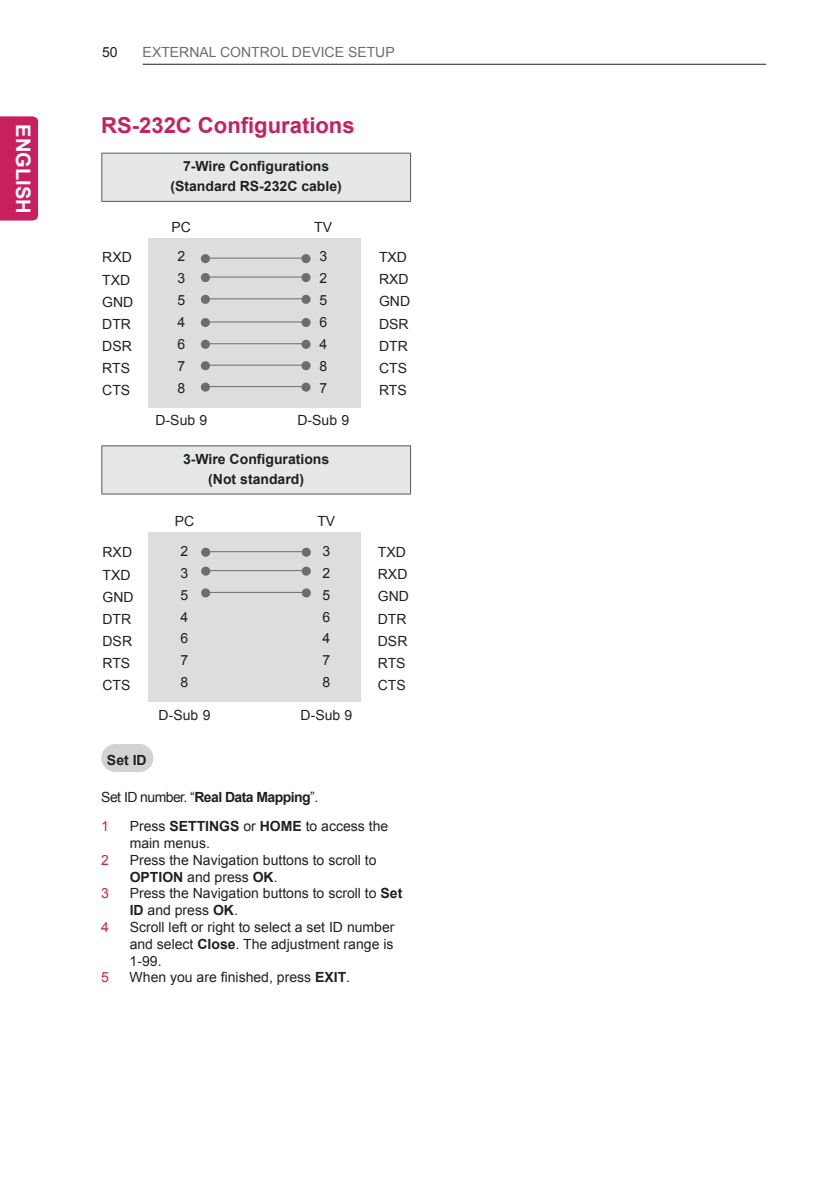
<style>
.page{position:relative;width:840px;height:1191px;background:#fff}
.page>*{position:absolute;margin:0;border:0;box-sizing:border-box;transform-origin:0 0}
.t1{font:700 22px "Arial";color:#c8205d}
.t2{font:700 20px "Arial";color:#fff}
.t3{font:14px/22px "Arial";color:#231f20}
.t4{font:700 14px/20px "Arial";color:#231f20;text-align:center}
.t5{font:14px/29px "Arial";letter-spacing:-.04em;color:#231f20}
.t6{font:14px "Arial";color:#6c6d70}
.t7{font:14px "Arial";color:#c8205d}
.t8{font:700 14px "Arial";color:#fff}
.s1{font-weight:700}
.s2{color:#c8205d}
</style>
<div class="page">
<div style="left:0;top:117px;width:38px;height:103px;background:#c8205d"></div>
<hr style="left:142px;top:64px;width:623px;height:1px;background:#231f20">
<div style="left:115px;top:744px;width:23px;height:28px;background:#d1d2d4"></div>
<svg style="left:138px;top:744px;width:1px;height:28px"></svg>
<div style="left:102px;top:153px;width:308px;height:48px;background:#e6e7e9"></div>
<hr style="left:101px;top:153px;width:310px;height:1px;background:#57585a">
<hr style="left:101px;top:154px;width:1px;height:47px;background:#57585a">
<hr style="left:410px;top:154px;width:1px;height:47px;background:#57585a">
<hr style="left:101px;top:201px;width:310px;height:1px;background:#57585a">
<div style="left:102px;top:446px;width:308px;height:48px;background:#e6e7e9"></div>
<hr style="left:101px;top:445px;width:310px;height:1px;background:#57585a">
<hr style="left:101px;top:446px;width:1px;height:47px;background:#57585a">
<hr style="left:410px;top:446px;width:1px;height:47px;background:#57585a">
<hr style="left:101px;top:493px;width:310px;height:1px;background:#57585a">
<div style="left:148px;top:239px;width:213px;height:169px;background:#dcdddf"></div>
<hr style="left:207px;top:258px;width:98px;height:1px;background:#6c6d70">
<div style="left:202px;top:255px;width:7px;height:7px;background:#6c6d70;border-radius:50%"></div>
<div style="left:201px;top:254px;width:9px;height:9px;border:2px solid #6c6d70;border-radius:50%"></div>
<div style="left:302px;top:255px;width:7px;height:7px;background:#6c6d70;border-radius:50%"></div>
<div style="left:301px;top:254px;width:9px;height:9px;border:2px solid #6c6d70;border-radius:50%"></div>
<hr style="left:207px;top:276px;width:98px;height:1px;background:#6c6d70">
<div style="left:202px;top:274px;width:7px;height:7px;background:#6c6d70;border-radius:50%"></div>
<div style="left:201px;top:273px;width:9px;height:9px;border:2px solid #6c6d70;border-radius:50%"></div>
<div style="left:302px;top:274px;width:7px;height:7px;background:#6c6d70;border-radius:50%"></div>
<div style="left:301px;top:273px;width:9px;height:9px;border:2px solid #6c6d70;border-radius:50%"></div>
<hr style="left:207px;top:298px;width:98px;height:1px;background:#6c6d70">
<div style="left:202px;top:296px;width:7px;height:7px;background:#6c6d70;border-radius:50%"></div>
<div style="left:201px;top:295px;width:9px;height:9px;border:2px solid #6c6d70;border-radius:50%"></div>
<div style="left:302px;top:296px;width:7px;height:7px;background:#6c6d70;border-radius:50%"></div>
<div style="left:301px;top:295px;width:9px;height:9px;border:2px solid #6c6d70;border-radius:50%"></div>
<hr style="left:207px;top:321px;width:98px;height:1px;background:#6c6d70">
<div style="left:202px;top:319px;width:7px;height:7px;background:#6c6d70;border-radius:50%"></div>
<div style="left:201px;top:318px;width:9px;height:9px;border:2px solid #6c6d70;border-radius:50%"></div>
<div style="left:302px;top:319px;width:7px;height:7px;background:#6c6d70;border-radius:50%"></div>
<div style="left:301px;top:318px;width:9px;height:9px;border:2px solid #6c6d70;border-radius:50%"></div>
<hr style="left:207px;top:343px;width:98px;height:1px;background:#6c6d70">
<div style="left:202px;top:341px;width:7px;height:7px;background:#6c6d70;border-radius:50%"></div>
<div style="left:201px;top:340px;width:9px;height:9px;border:2px solid #6c6d70;border-radius:50%"></div>
<div style="left:302px;top:341px;width:7px;height:7px;background:#6c6d70;border-radius:50%"></div>
<div style="left:301px;top:340px;width:9px;height:9px;border:2px solid #6c6d70;border-radius:50%"></div>
<hr style="left:207px;top:365px;width:98px;height:1px;background:#6c6d70">
<div style="left:202px;top:362px;width:7px;height:7px;background:#6c6d70;border-radius:50%"></div>
<div style="left:201px;top:361px;width:9px;height:9px;border:2px solid #6c6d70;border-radius:50%"></div>
<div style="left:302px;top:362px;width:7px;height:7px;background:#6c6d70;border-radius:50%"></div>
<div style="left:301px;top:361px;width:9px;height:9px;border:2px solid #6c6d70;border-radius:50%"></div>
<hr style="left:207px;top:386px;width:98px;height:1px;background:#6c6d70">
<div style="left:202px;top:383px;width:7px;height:8px;background:#6c6d70;border-radius:50%"></div>
<div style="left:201px;top:382px;width:9px;height:10px;border:2px solid #6c6d70;border-radius:50%"></div>
<div style="left:302px;top:383px;width:7px;height:8px;background:#6c6d70;border-radius:50%"></div>
<div style="left:301px;top:382px;width:9px;height:10px;border:2px solid #6c6d70;border-radius:50%"></div>
<div style="left:148px;top:532px;width:213px;height:170px;background:#dcdddf"></div>
<hr style="left:207px;top:551px;width:99px;height:1px;background:#6c6d70">
<div style="left:202px;top:548px;width:7px;height:8px;background:#6c6d70;border-radius:50%"></div>
<div style="left:201px;top:547px;width:9px;height:10px;border:2px solid #6c6d70;border-radius:50%"></div>
<div style="left:302px;top:548px;width:8px;height:8px;background:#6c6d70;border-radius:50%"></div>
<div style="left:301px;top:547px;width:10px;height:10px;border:2px solid #6c6d70;border-radius:50%"></div>
<hr style="left:207px;top:570px;width:99px;height:1px;background:#6c6d70">
<div style="left:202px;top:567px;width:7px;height:7px;background:#6c6d70;border-radius:50%"></div>
<div style="left:201px;top:566px;width:9px;height:9px;border:2px solid #6c6d70;border-radius:50%"></div>
<div style="left:302px;top:567px;width:8px;height:7px;background:#6c6d70;border-radius:50%"></div>
<div style="left:301px;top:566px;width:10px;height:9px;border:2px solid #6c6d70;border-radius:50%"></div>
<hr style="left:207px;top:592px;width:99px;height:1px;background:#6c6d70">
<div style="left:202px;top:589px;width:7px;height:7px;background:#6c6d70;border-radius:50%"></div>
<div style="left:201px;top:588px;width:9px;height:9px;border:2px solid #6c6d70;border-radius:50%"></div>
<div style="left:302px;top:589px;width:8px;height:7px;background:#6c6d70;border-radius:50%"></div>
<div style="left:301px;top:588px;width:10px;height:9px;border:2px solid #6c6d70;border-radius:50%"></div>
<h2 class="t2" style="left:36px;top:124px;width:90px;rotate:90deg">ENGLISH</h2>
<p class="t8" style="left:35px;top:154px;width:32px;rotate:90deg">ENG</p>
<p class="t3" style="left:102px;top:41px;width:17px">50</p>
<p class="t6" style="left:142px;top:43px;width:253px">EXTERNAL CONTROL DEVICE SETUP</p>
<h1 class="t1" style="left:101px;top:111px;width:255px">RS-232C Configurations</h1>
<p class="t4" style="left:170px;top:157px;width:173px">7-Wire Configurations (Standard RS-232C cable)</p>
<p class="t3" style="left:171px;top:216px;width:21px">PC</p>
<p class="t3" style="left:314px;top:216px;width:19px">TV</p>
<p class="t3" style="left:177px;top:245px;width:9px">2</p>
<p class="t3" style="left:319px;top:245px;width:9px">3</p>
<p class="t3" style="left:177px;top:267px;width:9px">3</p>
<p class="t3" style="left:319px;top:267px;width:9px">2</p>
<p class="t3" style="left:177px;top:289px;width:9px">5</p>
<p class="t3" style="left:319px;top:289px;width:9px">5</p>
<p class="t3" style="left:177px;top:311px;width:9px">4</p>
<p class="t3" style="left:319px;top:311px;width:9px">6</p>
<p class="t3" style="left:177px;top:333px;width:9px">6</p>
<p class="t3" style="left:319px;top:333px;width:9px">4</p>
<p class="t3" style="left:177px;top:355px;width:9px">7</p>
<p class="t3" style="left:319px;top:355px;width:9px">8</p>
<p class="t3" style="left:177px;top:377px;width:9px">8</p>
<p class="t3" style="left:319px;top:377px;width:9px">7</p>
<p class="t3" style="left:155px;top:409px;width:53px">D-Sub 9</p>
<p class="t3" style="left:297px;top:409px;width:53px">D-Sub 9</p>
<p class="t3" style="left:102px;top:247px;width:33px">RXD<br>TXD<br>GND<br>DTR<br>DSR<br>RTS<br>CTS</p>
<p class="t3" style="left:379px;top:246px;width:33px">TXD<br>RXD<br>GND<br>DSR<br>DTR<br>CTS<br>RTS</p>
<p class="t4" style="left:183px;top:449px;width:148px">3-Wire Configurations (Not standard)</p>
<p class="t3" style="left:175px;top:510px;width:21px">PC</p>
<p class="t3" style="left:317px;top:510px;width:19px">TV</p>
<p class="t3" style="left:180px;top:540px;width:9px">2</p>
<p class="t3" style="left:322px;top:540px;width:9px">3</p>
<p class="t3" style="left:180px;top:562px;width:9px">3</p>
<p class="t3" style="left:322px;top:562px;width:9px">2</p>
<p class="t3" style="left:180px;top:584px;width:9px">5</p>
<p class="t3" style="left:322px;top:584px;width:9px">5</p>
<p class="t3" style="left:180px;top:606px;width:9px">4</p>
<p class="t3" style="left:322px;top:606px;width:9px">6</p>
<p class="t3" style="left:180px;top:627px;width:9px">6</p>
<p class="t3" style="left:322px;top:627px;width:9px">4</p>
<p class="t3" style="left:180px;top:649px;width:9px">7</p>
<p class="t3" style="left:322px;top:649px;width:9px">7</p>
<p class="t3" style="left:180px;top:671px;width:9px">8</p>
<p class="t3" style="left:322px;top:671px;width:9px">8</p>
<p class="t3" style="left:158px;top:704px;width:53px">D-Sub 9</p>
<p class="t3" style="left:300px;top:704px;width:53px">D-Sub 9</p>
<p class="t3" style="left:102px;top:541px;width:33px">RXD<br>TXD<br>GND<br>DTR<br>DSR<br>RTS<br>CTS</p>
<p class="t3" style="left:377px;top:541px;width:33px">TXD<br>RXD<br>GND<br>DTR<br>DSR<br>RTS<br>CTS</p>
<p class="t4" style="left:107px;top:750px;width:41px">Set ID</p>
<p class="t5" style="left:101px;top:782px;width:218px">Set ID number. “<span class="s1">Real Data Mapping</span>”.<br><span class="s2">1</span></p>
<p class="t3" style="left:130px;top:818px;width:260px;line-height:16.8px">Press <span class="s1">SETTINGS</span> or <span class="s1">HOME</span> to access the main menus.</p>
<p class="t7" style="left:101px;top:850px;width:9px">2</p>
<p class="t3" style="left:130px;top:851px;width:248px;line-height:16.8px">Press the Navigation buttons to scroll to<br><span class="s1">OPTION</span> and press <span class="s1">OK</span>.</p>
<p class="t7" style="left:101px;top:884px;width:9px">3</p>
<p class="t3" style="left:130px;top:885px;width:274px;line-height:16.8px">Press the Navigation buttons to scroll to <span class="s1">Set<br>ID</span> and press <span class="s1">OK</span>.</p>
<p class="t7" style="left:101px;top:917px;width:9px">4</p>
<p class="t3" style="left:130px;top:918px;width:266px;line-height:16.8px;text-align:justify">Scroll left or right to select a set ID number and select <span class="s1">Close</span>. The adjustment range is 1-99.</p>
<p class="t7" style="left:101px;top:968px;width:9px">5</p>
<p class="t3" style="left:130px;top:966px;width:222px">When you are finished, press <span class="s1">EXIT</span>.</p>
</div>
